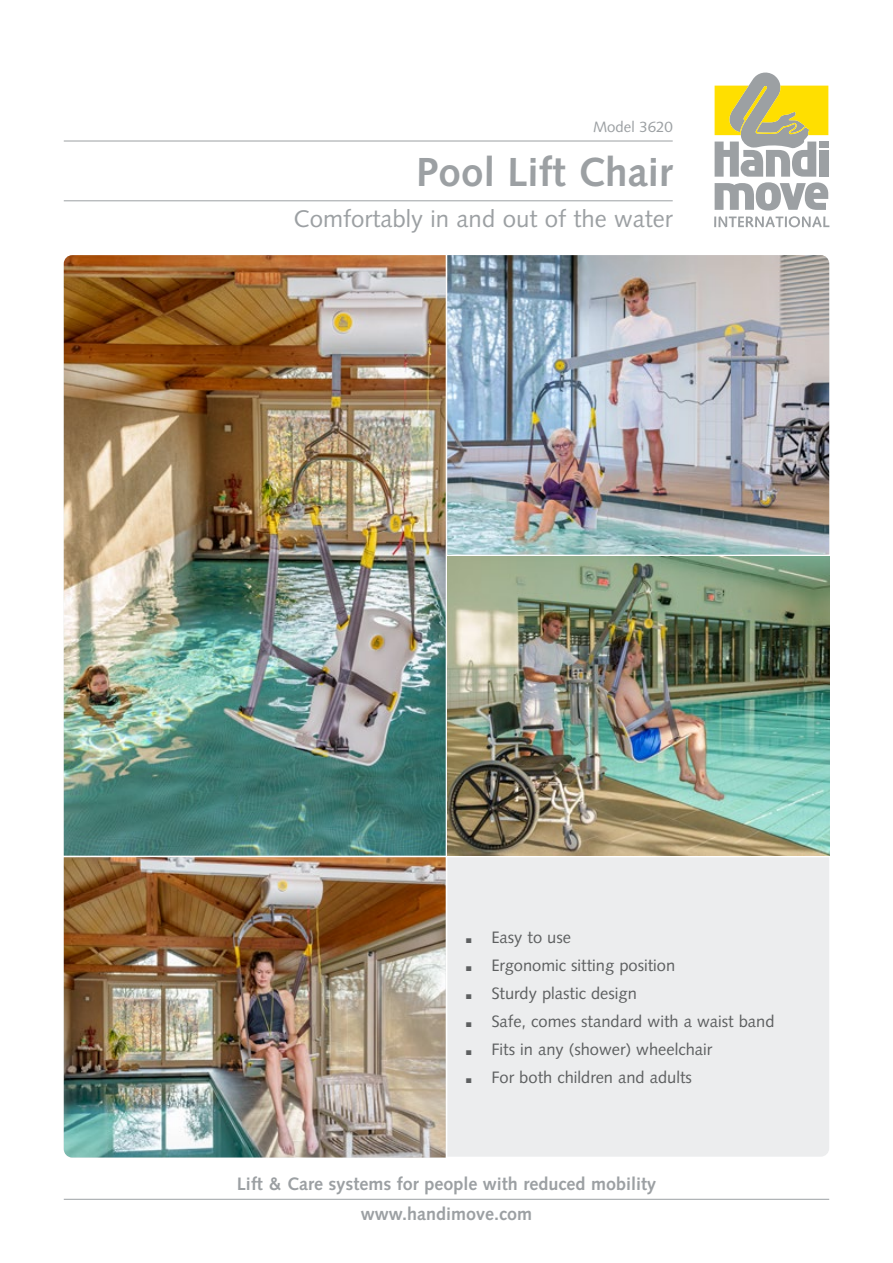
<style>
.page{position:relative;width:893px;height:1263px;background:#fff}
.page>*{position:absolute;margin:0;border:0;box-sizing:border-box;transform-origin:0 0}
.t1{font:700 40.5px "Syntax";color:#9ca0a3}
.t2{font:24px "Syntax";color:#9ca0a3}
.t3{font:700 18px/30px "Syntax";color:#9ca0a3;text-align:center}
.t4{font:16.5px/28px "Syntax";color:#5d5f60}
.t5{font:15px "Syntax";color:#9ca0a3}
.s1{font-weight:900;font-size:27px}
</style>
<div class="page">
<svg style="left:714px;top:72px;width:115px;height:155px"></svg>
<img style="left:447px;top:255px;width:382px;height:299px">
<img style="left:447px;top:556px;width:382px;height:299px">
<img style="left:64px;top:255px;width:382px;height:600px">
<img style="left:64px;top:857px;width:382px;height:300px">
<div style="left:447px;top:857px;width:382px;height:300px;background:#ecedee"></div>
<hr style="left:64px;top:141px;width:609px;height:1px;background:#9ca0a3">
<hr style="left:64px;top:200px;width:609px;height:1px;background:#9ca0a3">
<hr style="left:64px;top:1199px;width:765px;height:1px;background:#9ca0a3">
<p class="t5" style="left:593px;top:118px;width:81px">Model 3620</p>
<h1 class="t1" style="left:416px;top:149px;width:258px">Pool Lift Chair</h1>
<h2 class="t2" style="left:294px;top:204px;width:380px">Comfortably in and out of the water</h2>
<p class="t4" style="left:464px;top:923px;width:312px"><span class="s1">.</span> Easy to use<br><span class="s1">.</span> Ergonomic sitting position<br><span class="s1">.</span> Sturdy plastic design<br><span class="s1">.</span> Safe, comes standard with a waist band <span class="s1">.</span> Fits in any (shower) wheelchair<br><span class="s1">.</span> For both children and adults</p>
<p class="t3" style="left:237px;top:1169px;width:421px">Lift &amp; Care systems for people with reduced mobility www.handimove.com</p>
</div>
